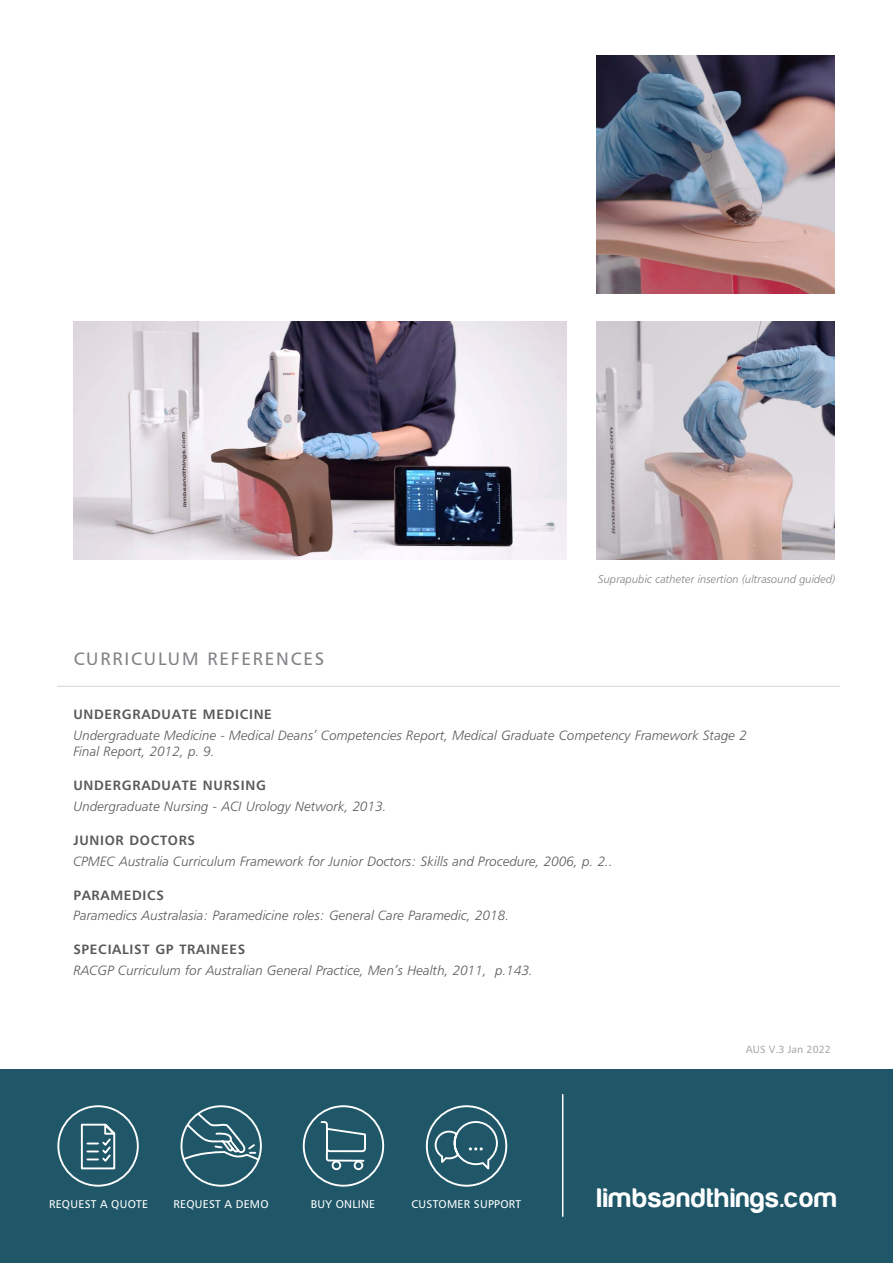
<style>
.page{position:relative;width:893px;height:1263px;background:#fff}
.page>*{position:absolute;margin:0;border:0;box-sizing:border-box;transform-origin:0 0}
.t1{font:27.75px "Harabara";letter-spacing:.05em;color:#fff}
.t2{font:18px "Humanist 777 BT Roman B";letter-spacing:.1em;color:#808285}
.t3{font:13.5px/16.5px "Humanist 777 BT Light Italic B";color:#58595b}
.t4{font:13.5px "Humanist 777 BT Bold B";letter-spacing:.05em;color:#58595b}
.t5{font:11.25px "Humanist 777 BT Roman B";letter-spacing:.02em;color:#fff}
.t6{font:11.25px "Humanist 777 BT Light Italic B";color:#808285}
.t7{font:10.5px "Humanist 777 BT Roman B";color:#a7a9ac}
</style>
<div class="page">
<div style="left:0;top:1069px;width:893px;height:194px;background:#1f5769"></div>
<svg style="left:57px;top:1105px;width:451px;height:82px"></svg>
<div style="left:180px;top:1105px;width:82px;height:82px;border:2px solid #fff;border-radius:50%"></div>
<hr style="left:562px;top:1094px;width:1px;height:122px;background:#fff">
<hr style="left:57px;top:686px;width:783px;height:1px;background:#d1d3d4">
<img style="left:73px;top:321px;width:494px;height:239px">
<img style="left:597px;top:321px;width:238px;height:238px">
<img style="left:597px;top:55px;width:238px;height:238px">
<h2 class="t2" style="left:73px;top:647px;width:253px">CURRICULUM REFERENCES</h2>
<p class="t6" style="left:598px;top:572px;width:239px">Suprapubic catheter insertion (ultrasound guided)</p>
<p class="t4" style="left:73px;top:706px;width:200px">UNDERGRADUATE MEDICINE</p>
<p class="t3" style="left:73px;top:726px;width:675px">Undergraduate Medicine - Medical Deans’ Competencies Report, Medical Graduate Competency Framework Stage 2<br>Final Report, 2012, p. 9.</p>
<p class="t4" style="left:73px;top:777px;width:194px">UNDERGRADUATE NURSING</p>
<p class="t3" style="left:73px;top:798px;width:315px">Undergraduate Nursing - ACI Urology Network, 2013.</p>
<p class="t4" style="left:73px;top:832px;width:123px">JUNIOR DOCTORS</p>
<p class="t3" style="left:73px;top:852px;width:541px">CPMEC Australia Curriculum Framework for Junior Doctors: Skills and Procedure, 2006, p. 2..</p>
<p class="t4" style="left:73px;top:886px;width:92px">PARAMEDICS</p>
<p class="t3" style="left:73px;top:907px;width:437px">Paramedics Australasia: Paramedicine roles: General Care Paramedic, 2018.</p>
<p class="t4" style="left:73px;top:941px;width:174px">SPECIALIST GP TRAINEES</p>
<p class="t3" style="left:73px;top:962px;width:461px">RACGP Curriculum for Australian General Practice, Men’s Health, 2011, p.143.</p>
<p class="t5" style="left:49px;top:1197px;width:101px">REQUEST A QUOTE</p>
<p class="t5" style="left:174px;top:1197px;width:97px">REQUEST A DEMO</p>
<p class="t5" style="left:311px;top:1197px;width:66px">BUY ONLINE</p>
<p class="t5" style="left:411px;top:1197px;width:111px">CUSTOMER SUPPORT</p>
<p class="t7" style="left:746px;top:1043px;width:86px">AUS V.3 Jan 2022</p>
<h1 class="t1" style="left:597px;top:1183px;width:241px">limbsandthings.com</h1>
</div>
